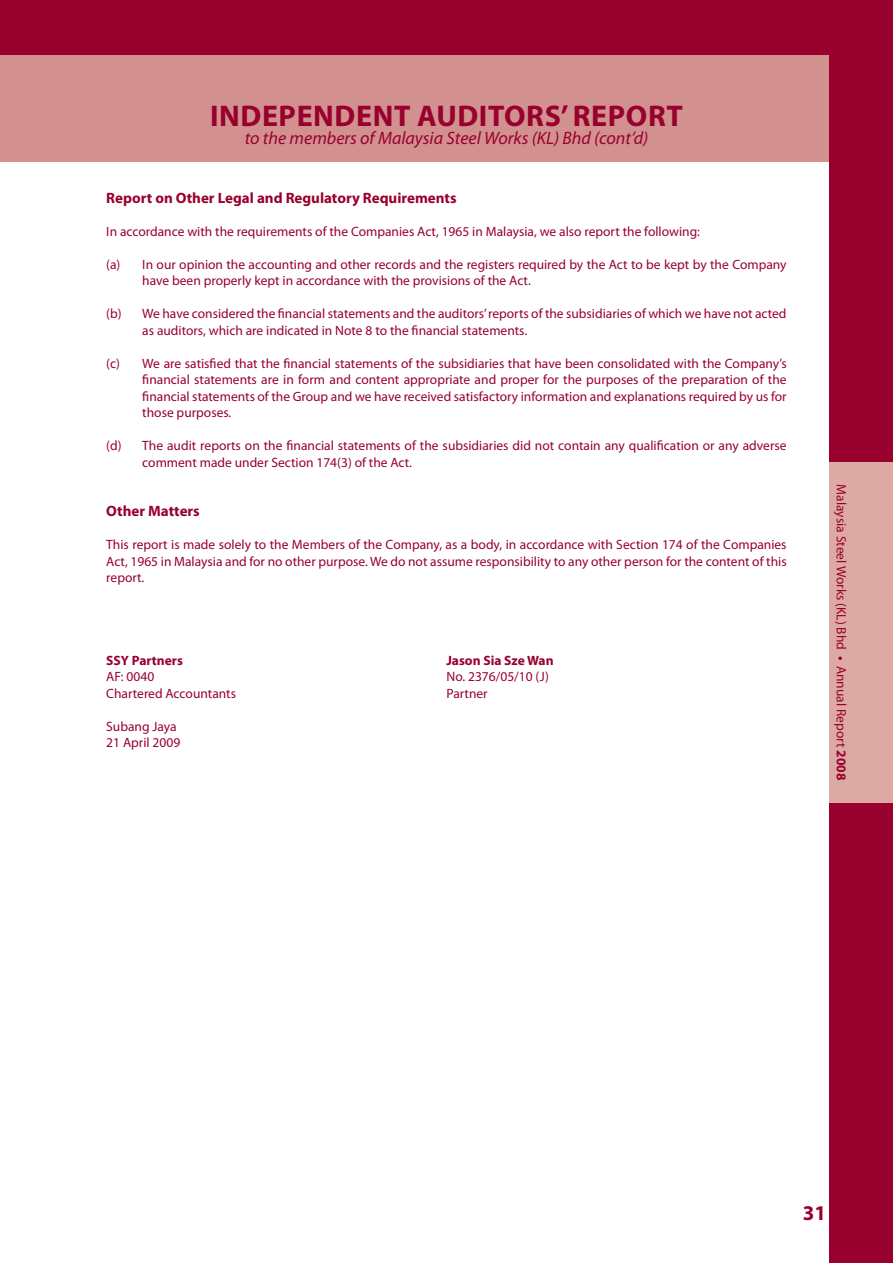
<style>
.page{position:relative;width:893px;height:1263px;background:#98012d}
.page>*{position:absolute;margin:0;border:0;box-sizing:border-box;transform-origin:0 0}
.t1{font:700 30px "Myriad Pro";letter-spacing:.02em;color:#98012d}
.t2{font:700 21px "Myriad Pro";color:#98012d}
.t3{font:italic 18px "Myriad Pro";color:#98012d}
.t4{font:700 15px "Myriad Pro";color:#98012d}
.t5{font:13.5px/16.5px "Myriad Pro";color:#98012d}
.t6{font:700 13.5px "Myriad Pro";color:#98012d}
.s1{font-weight:700}
</style>
<div class="page">
<div style="left:787px;top:462px;width:106px;height:340px;background:#dca9a5"></div>
<div style="left:0;top:55px;width:829px;height:1208px;background:#fff"></div>
<div style="left:0;top:55px;width:829px;height:107px;background:#d2918f"></div>
<h1 class="t1" style="left:210px;top:96px;width:474px">independent auditors’ report</h1>
<h3 class="t3" style="left:245px;top:127px;width:405px">to the members of Malaysia Steel Works (KL) Bhd (cont’d)</h3>
<p class="t4" style="left:106px;top:188px;width:352px">Report on Other Legal and Regulatory Requirements</p>
<p class="t5" style="left:106px;top:223px;width:595px">In accordance with the requirements of the Companies Act, 1965 in Malaysia, we also report the following:</p>
<p class="t5" style="left:142px;top:256px;width:646px;text-indent:-36px">(a) In our opinion the accounting and other records and the registers required by the Act to be kept by the Company have been properly kept in accordance with the provisions of the Act.</p>
<p class="t5" style="left:142px;top:305px;width:646px;text-indent:-36px">(b) We have considered the financial statements and the auditors’ reports of the subsidiaries of which we have not acted as auditors, which are indicated in Note 8 to the financial statements.</p>
<p class="t5" style="left:142px;top:355px;width:646px;text-align:justify;text-indent:-36px">(c) We are satisfied that the financial statements of the subsidiaries that have been consolidated with the Company’s financial statements are in form and content appropriate and proper for the purposes of the preparation of the financial statements of the Group and we have received satisfactory information and explanations required by us for those purposes.</p>
<p class="t5" style="left:142px;top:437px;width:646px;text-indent:-36px">(d) The audit reports on the financial statements of the subsidiaries did not contain any qualification or any adverse comment made under Section 174(3) of the Act.</p>
<p class="t4" style="left:106px;top:501px;width:95px">Other Matters</p>
<p class="t5" style="left:106px;top:536px;width:682px;text-align:justify">This report is made solely to the Members of the Company, as a body, in accordance with Section 174 of the Companies Act, 1965 in Malaysia and for no other purpose. We do not assume responsibility to any other person for the content of this report.</p>
<p class="t6" style="left:106px;top:651px;width:78px">SSY Partners</p>
<p class="t6" style="left:446px;top:651px;width:109px">Jason Sia Sze Wan</p>
<p class="t5" style="left:106px;top:668px;width:50px">AF: 0040</p>
<p class="t5" style="left:446px;top:668px;width:104px">No. 2376/05/10 (J)</p>
<p class="t5" style="left:106px;top:685px;width:131px">Chartered Accountants</p>
<p class="t5" style="left:446px;top:685px;width:43px">Partner</p>
<p class="t5" style="left:106px;top:718px;width:75px">Subang Jaya<br>21 April 2009</p>
<p class="t5" style="left:850px;top:484px;width:297px;rotate:90deg">Malaysia Steel Works (KL) Bhd <span class="s1">•</span> Annual Report <span class="s1">2008</span></p>
<h2 class="t2" style="left:803px;top:1199px;width:19px">31</h2>
</div>
